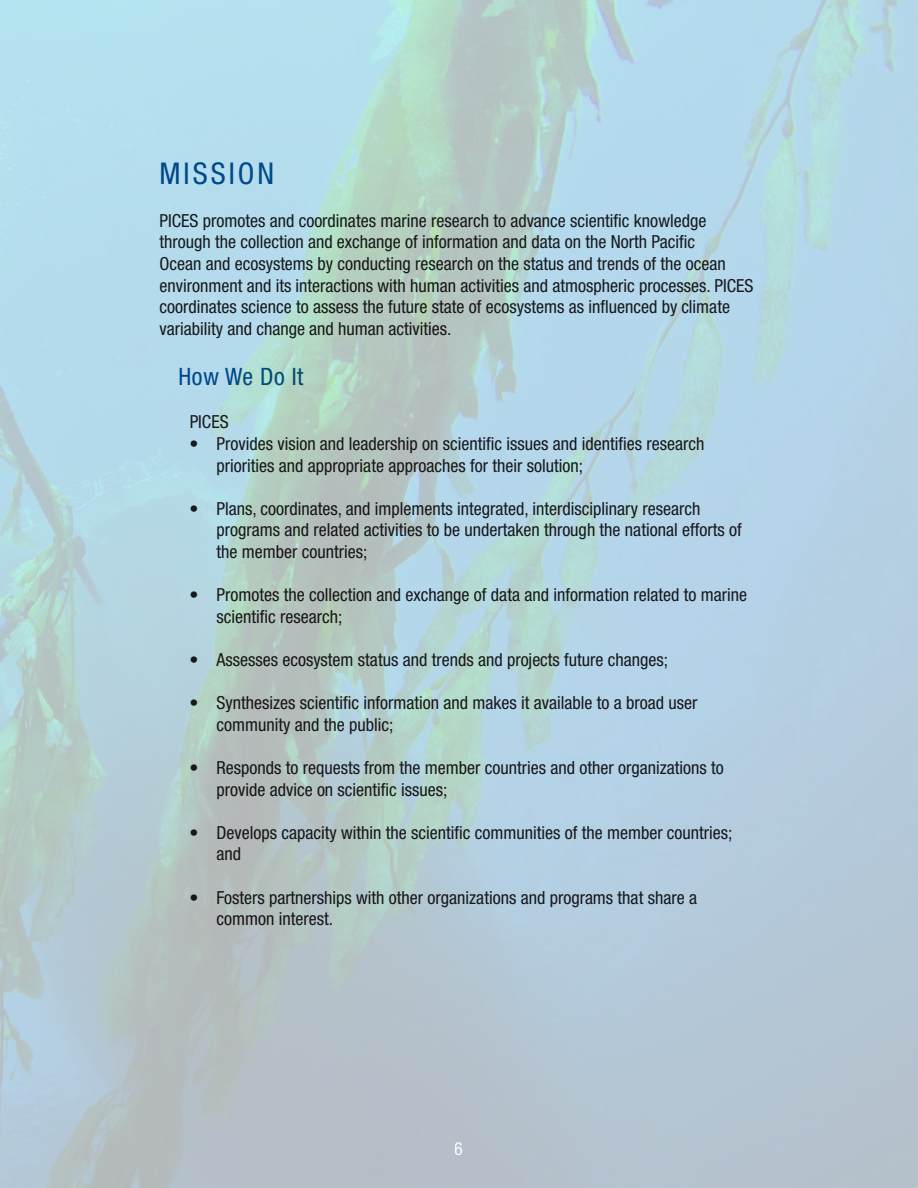
<style>
.page{position:relative;width:918px;height:1188px;background:#fff}
.page>*{position:absolute;margin:0;border:0;box-sizing:border-box;transform-origin:0 0}
.t1{font:condensed 30px "Helvetica Neue LT Std";letter-spacing:.1em;color:#005595}
.t2{font:condensed 24px "Helvetica Neue LT Std";letter-spacing:.025em;color:#005595}
.t3{font:condensed 18px/21.6px "Helvetica Neue LT Std";color:#231f20}
.t4{font:condensed 18px "Helvetica Neue LT Std";color:#fff}
</style>
<div class="page">
<h1 class="t1" style="left:159px;top:156px;width:116px">MISSION</h1>
<p class="t3" style="left:159px;top:210px;width:596px">PICES promotes and coordinates marine research to advance scientific knowledge through the collection and exchange of information and data on the North Pacific<br>Ocean and ecosystems by conducting research on the status and trends of the ocean environment and its interactions with human activities and atmospheric processes. PICES coordinates science to assess the future state of ecosystems as influenced by climate variability and change and human activities.</p>
<h2 class="t2" style="left:179px;top:363px;width:126px">How We Do It</h2>
<p class="t3" style="left:190px;top:411px;width:41px">PICES</p>
<p class="t3" style="left:216px;top:433px;width:489px;text-indent:-27px">• Provides vision and leadership on scientific issues and identifies research priorities and appropriate approaches for their solution;</p>
<p class="t3" style="left:216px;top:498px;width:527px;text-indent:-27px">• Plans, coordinates, and implements integrated, interdisciplinary research programs and related activities to be undertaken through the national efforts of the member countries;</p>
<p class="t3" style="left:216px;top:584px;width:532px;text-indent:-27px">• Promotes the collection and exchange of data and information related to marine scientific research;</p>
<p class="t3" style="left:189px;top:649px;width:480px">• Assesses ecosystem status and trends and projects future changes;</p>
<p class="t3" style="left:216px;top:692px;width:482px;text-indent:-27px">• Synthesizes scientific information and makes it available to a broad user community and the public;</p>
<p class="t3" style="left:216px;top:757px;width:509px;text-indent:-27px">• Responds to requests from the member countries and other organizations to provide advice on scientific issues;</p>
<p class="t3" style="left:216px;top:822px;width:518px;text-indent:-27px">• Develops capacity within the scientific communities of the member countries; and</p>
<p class="t3" style="left:216px;top:886px;width:482px;text-indent:-27px">• Fosters partnerships with other organizations and programs that share a common interest.</p>
<p class="t4" style="left:455px;top:1138px;width:10px">6</p>
</div>
